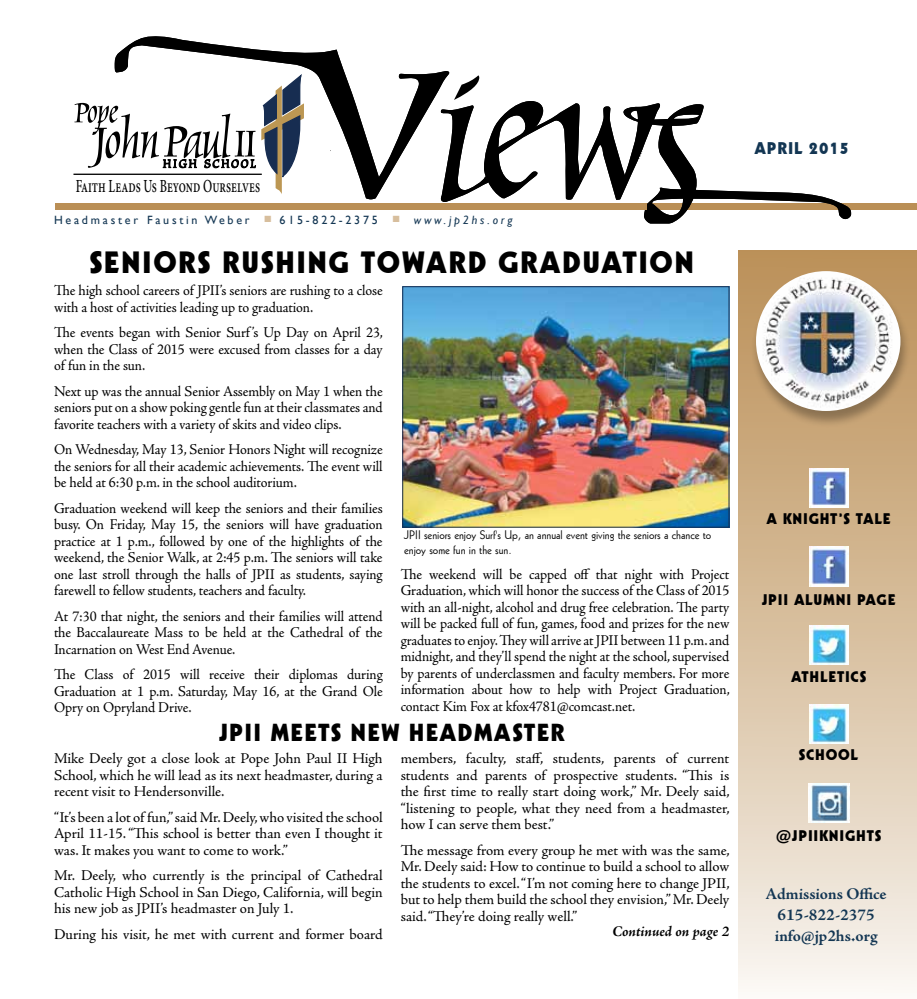
<style>
.page{position:relative;width:917px;height:999px;background:#fff}
.page>*{position:absolute;margin:0;border:0;box-sizing:border-box;transform-origin:0 0}
.t1{font:30px "Geometric 231 BT Heavy C";letter-spacing:.05em;color:#000}
.t2{font:24px "Geometric 231 BT Heavy C";letter-spacing:.05em;color:#000}
.t3{font:500 18.45px "Minion Pro";color:#000;scale:.66 1}
.t4{font:700 16.5px/21px "Adobe Jenson Pro";color:#133653;text-align:center}
.t5{font:16.5px "Geometric 231 BT Heavy C";letter-spacing:.05em;color:#133653}
.t6{font:15px/16.5px "Adobe Jenson Pro";letter-spacing:-.005em;color:#000;text-align:justify;scale:.95 1}
.t7{font:15px/16.5px "Adobe Jenson Pro";letter-spacing:-.005em;color:#000;text-align:justify}
.t8{font:15px "Geometric 231 BT Heavy C";letter-spacing:.05em;color:#000}
.t9{font:italic 700 15px "Adobe Jenson Pro";letter-spacing:-.005em;color:#000}
.t10{font:12px/15px "Geometric 231 BT Roman C";color:#000}
.t11{font:12px "Gill Sans";letter-spacing:.23em;color:#133653}
.s1{color:#d7be9d}
.s2{font-style:italic}
</style>
<div class="page">
<div style="left:55px;top:204px;width:861px;height:6px;background:#ba8f56"></div>
<svg style="left:114px;top:36px;width:327px;height:163px"></svg>
<svg style="left:441px;top:71px;width:410px;height:153px"></svg>
<div style="left:738px;top:250px;width:178px;height:749px;background:linear-gradient(to bottom,#b98d54,#f8f4ef)"></div>
<div style="left:54px;top:213px;width:502px;height:22px;background:#fff"></div>
<div style="left:750px;top:272px;width:161px;height:156px;background:#000;opacity:.3"></div>
<img style="left:756px;top:271px;width:144px;height:140px;border-radius:70px">
<svg style="left:74px;top:72px;width:258px;height:127px"></svg>
<hr style="left:73px;top:174px;width:189px;height:1px;background:#000">
<img style="left:809px;top:704px;width:39px;height:39px">
<img style="left:809px;top:626px;width:39px;height:39px">
<img style="left:809px;top:468px;width:39px;height:39px">
<img style="left:809px;top:547px;width:39px;height:39px">
<img style="left:808px;top:783px;width:41px;height:39px">
<img style="left:404px;top:288px;width:323px;height:238px">
<div style="left:402px;top:286px;width:327px;height:242px;border:1px solid #172d51"></div>
<p class="t3" style="left:76px;top:174px;width:281px">Faith Leads Us Beyond Ourselves</p>
<p class="t11" style="left:54px;top:212px;width:460px">Headmaster Faustin Weber <span class="s1">■</span> 615-822-2375 <span class="s1">■</span> <span class="s2">www.jp2hs.org</span></p>
<h1 class="t1" style="left:89px;top:244px;width:606px">SENIORS RUSHING TOWARD GRADUATION</h1>
<p class="t6" style="left:54px;top:283px;width:347px">The high school careers of JPII’s seniors are rushing to a close with a host of activities leading up to graduation.</p>
<p class="t6" style="left:54px;top:325px;width:348px">The events began with Senior Surf ’s Up Day on April 23, when the Class of 2015 were excused from classes for a day of fun in the sun.</p>
<p class="t6" style="left:54px;top:383px;width:347px">Next up was the annual Senior Assembly on May 1 when the seniors put on a show poking gentle fun at their classmates and favorite teachers with a variety of skits and video clips.</p>
<p class="t6" style="left:54px;top:442px;width:347px">On Wednesday, May 13, Senior Honors Night will recognize the seniors for all their academic achievements. The event will be held at 6:30 p.m. in the school auditorium.</p>
<p class="t6" style="left:54px;top:500px;width:347px">Graduation weekend will keep the seniors and their families busy. On Friday, May 15, the seniors will have graduation practice at 1 p.m., followed by one of the highlights of the weekend, the Senior Walk, at 2:45 p.m. The seniors will take one last stroll through the halls of JPII as students, saying farewell to fellow students, teachers and faculty.</p>
<p class="t6" style="left:54px;top:608px;width:347px">At 7:30 that night, the seniors and their families will attend the Baccalaureate Mass to be held at the Cathedral of the Incarnation on West End Avenue.</p>
<p class="t6" style="left:54px;top:667px;width:347px">The Class of 2015 will receive their diplomas during Graduation at 1 p.m. Saturday, May 16, at the Grand Ole Opry on Opryland Drive.</p>
<p class="t10" style="left:404px;top:527px;width:308px">JPII seniors enjoy Surf's Up, an annual event giving the seniors a chance to enjoy some fun in the sun.</p>
<p class="t6" style="left:401px;top:566px;width:348px">The weekend will be capped off that night with Project Graduation, which will honor the success of the Class of 2015 with an all-night, alcohol and drug free celebration. The party will be packed full of fun, games, food and prizes for the new graduates to enjoy. They will arrive at JPII between 11 p.m. and midnight, and they’ll spend the night at the school, supervised by parents of underclassmen and faculty members. For more information about how to help with Project Graduation, contact Kim Fox at kfox4781@comcast.net.</p>
<h2 class="t2" style="left:219px;top:718px;width:22px">JPII</h2>
<h2 class="t2" style="left:270px;top:718px;width:296px">MEETS NEW HEADMASTER</h2>
<p class="t5" style="left:754px;top:138px;width:96px">APRIL 2015</p>
<p class="t8" style="left:766px;top:510px;width:126px">A KNIGHT’S TALE</p>
<p class="t8" style="left:761px;top:591px;width:14px">JPII</p>
<p class="t8" style="left:794px;top:591px;width:103px">ALUMNI PAGE</p>
<p class="t8" style="left:791px;top:667px;width:77px">ATHLETICS</p>
<p class="t7" style="left:54px;top:750px;width:330px">Mike Deely got a close look at Pope John Paul II High School, which he will lead as its next headmaster, during a recent visit to Hendersonville.</p>
<p class="t7" style="left:54px;top:809px;width:330px">“It’s been a lot of fun,” said Mr. Deely, who visited the school April 11-15. “This school is better than even I thought it was. It makes you want to come to work.”</p>
<p class="t7" style="left:54px;top:867px;width:330px">Mr. Deely, who currently is the principal of Cathedral Catholic High School in San Diego, California, will begin his new job as JPII’s headmaster on July 1.</p>
<p class="t7" style="left:54px;top:926px;width:330px">During his visit, he met with current and former board</p>
<p class="t8" style="left:799px;top:745px;width:61px">SCHOOL</p>
<p class="t7" style="left:400px;top:750px;width:330px">members, faculty, staff, students, parents of current students and parents of prospective students. “This is the first time to really start doing work,” Mr. Deely said, “listening to people, what they need from a headmaster, how I can serve them best.”</p>
<p class="t7" style="left:400px;top:842px;width:330px">The message from every group he met with was the same, Mr. Deely said: How to continue to build a school to allow the students to excel. “I’m not coming here to change JPII, but to help them build the school they envision,” Mr. Deely said. “They’re doing really well.”</p>
<p class="t8" style="left:776px;top:826px;width:107px">@JPII KNIGHTS</p>
<p class="t4" style="left:765px;top:883px;width:123px">Admissions Office<br>615-822-2375</p>
<p class="t9" style="left:612px;top:923px;width:118px">Continued on page 2</p>
<p class="t4" style="left:774px;top:925px;width:104px">info@jp2hs.org</p>
</div>
